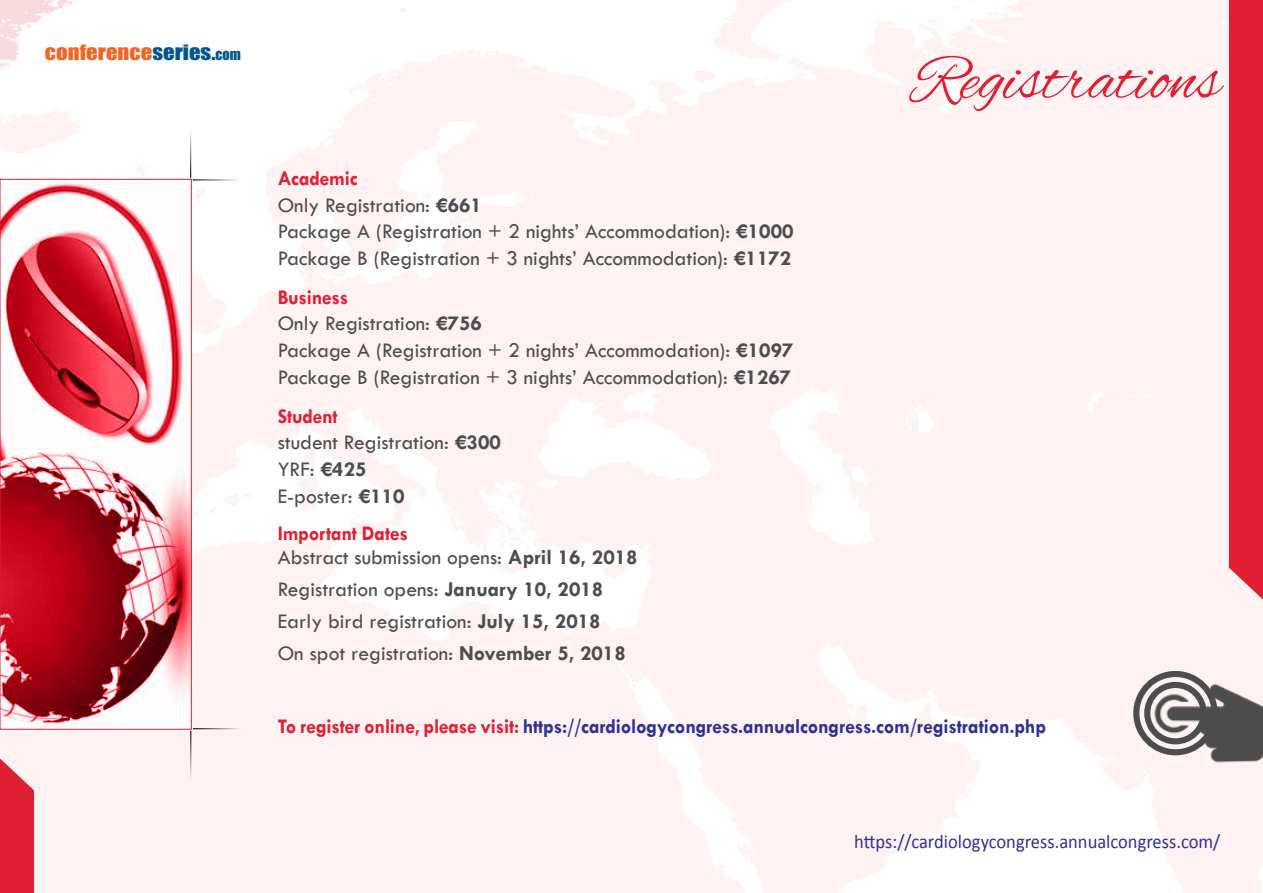
<style>
.page{position:relative;width:1263px;height:893px;background:#fff}
.page>*{position:absolute;margin:0;border:0;box-sizing:border-box;transform-origin:0 0}
.t1{font:66.6px "Alex Brush";color:#e11f33}
.t2{font:21.45px/26.7px "Tw Cen";color:#4d4d4f}
.t3{font:700 21px "Tw Cen";letter-spacing:-.01em;color:#2e3092;scale:.95 1}
.t4{font:700 21px "Tw Cen";letter-spacing:-.01em;color:#e11f33;scale:.95 1}
.t5{font:19.5px "Calibri";color:#2e3092;scale:.95 1}
.t6{font:19.5px "Impact";color:#f26522;scale:1.16 1}
.s1{color:#00558f}
.s2{font-size:13.95px;color:#00558f}
.s3{font-weight:700}
.s4{color:#e11f33}
</style>
<div class="page">
<img style="left:0;top:0;width:1263px;height:893px">
<svg style="left:0;top:758px;width:34px;height:135px;background:#e4384a"></svg>
<div style="left:1229px;top:0;width:34px;height:600px;background:#e11f33"></div>
<div style="left:44px;top:43px;width:198px;height:19px;background:#fff"></div>
<img style="left:2px;top:181px;width:188px;height:546px">
<div style="left:0;top:179px;width:192px;height:550px;border:1px solid #e11f33"></div>
<hr style="left:190px;top:731px;width:1px;height:48px;background:#000">
<hr style="left:193px;top:728px;width:49px;height:1px;background:#000">
<hr style="left:193px;top:179px;width:48px;height:1px;background:#000">
<hr style="left:190px;top:129px;width:1px;height:49px;background:#000">
<img style="left:1148px;top:661px;width:115px;height:123px">
<div style="left:1144px;top:682px;width:63px;height:62px;border:6px solid #4d4d4f;border-radius:50%"></div>
<div style="left:1133px;top:671px;width:85px;height:84px;border:6px solid #4d4d4f;border-radius:50%"></div>
<p class="t6" style="left:45px;top:37px;width:170px">CONFERENCE<span class="s1">SERIES.</span><span class="s2">COM</span></p>
<p class="t4" style="left:278px;top:166px;width:86px">Academic</p>
<p class="t2" style="left:278px;top:191px;width:517px">Only Registration: <span class="s3">€661<br></span>Package A (Registration + 2 nights’ Accommodation): <span class="s3">€1000<br></span>Package B (Registration + 3 nights’ Accommodation): <span class="s3">€1172</span></p>
<p class="t4" style="left:278px;top:285px;width:76px">Business</p>
<p class="t2" style="left:278px;top:310px;width:517px">Only Registration: <span class="s3">€756<br></span>Package A (Registration + 2 nights’ Accommodation): <span class="s3">€1097<br></span>Package B (Registration + 3 nights’ Accommodation): <span class="s3">€1267</span></p>
<p class="t4" style="left:278px;top:403px;width:65px">Student</p>
<p class="t2" style="left:278px;top:429px;width:225px">student Registration: <span class="s3">€300<br></span>YRF: <span class="s3">€425<br></span>E-poster: <span class="s3">€110</span></p>
<p class="t4" style="left:278px;top:521px;width:139px">Important Dates</p>
<p class="t2" style="left:278px;top:541px;width:361px;line-height:32.1px">Abstract submission opens: <span class="s3">April 16, 2018<br></span>Registration opens: <span class="s3">January 10, 2018<br></span>Early bird registration: <span class="s3">July 15, 2018<br></span>On spot registration: <span class="s3">November 5, 2018</span></p>
<h1 class="t1" style="left:912px;top:42px;width:310px">Registrations</h1>
<p class="t3" style="left:278px;top:714px;width:810px"><span class="s4">To register online, please visit:</span> https://cardiologycongress.annualcongress.com/registration.php</p>
<p class="t5" style="left:854px;top:829px;width:387px">https://cardiologycongress.annualcongress.com/</p>
</div>
